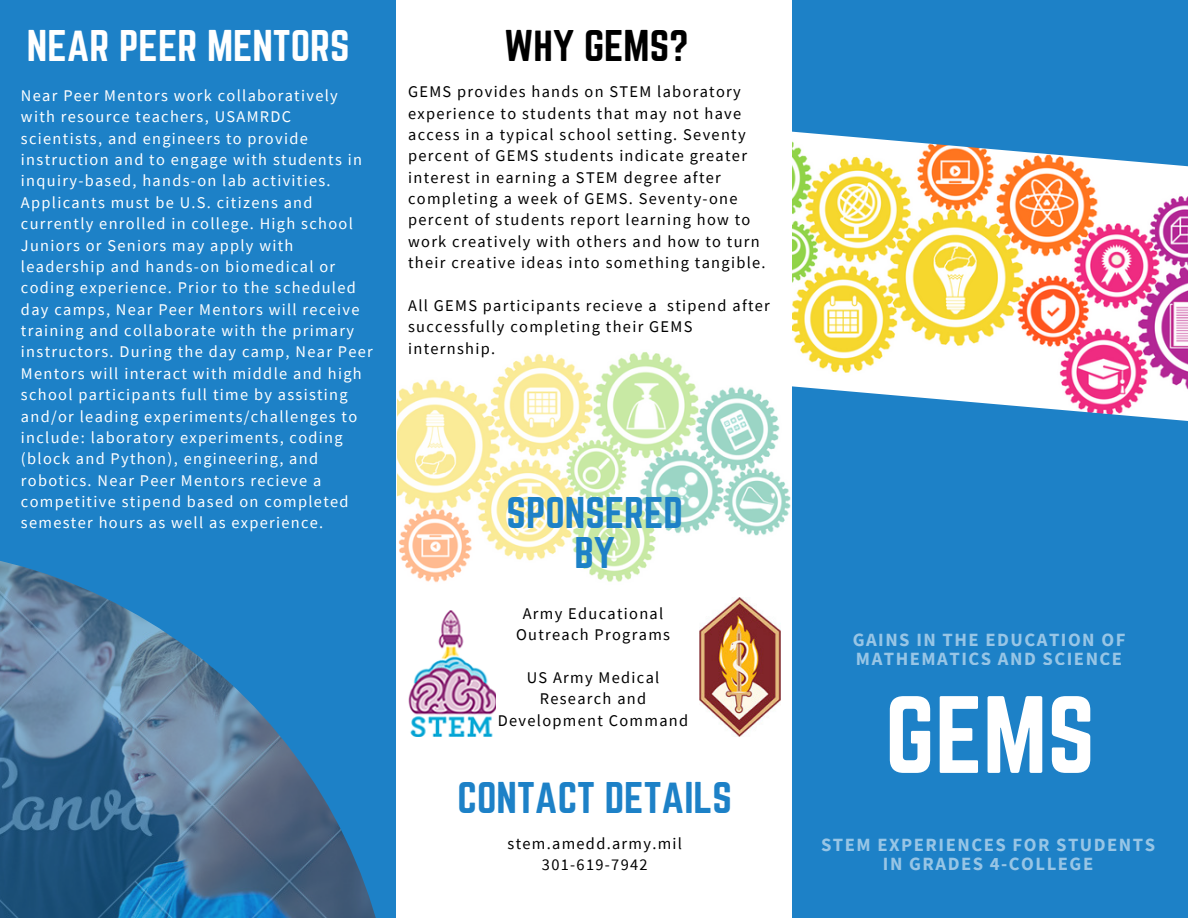
<style>
.page{position:relative;width:1188px;height:918px;background:#1d81c7}
.page>*{position:absolute;margin:0;border:0;box-sizing:border-box;transform-origin:0 0}
.t1{font:96px "Norwester";color:#fff}
.t2{font:38.85px/40.5px "Norwester";color:#1d81c7;text-align:center}
.t3{font:38.85px "Norwester";color:#fff}
.t4{font:38.85px "Norwester";color:#000}
.t5{font:700 18.75px/19.2px "Source Sans Pro";letter-spacing:.08em;color:#fff}
.t6{font:16.35px/21.3px "Source Sans Pro";letter-spacing:.08em;color:#fff}
.t7{font:16.35px/21.3px "Source Sans Pro";letter-spacing:.08em;color:#000;text-align:center}
</style>
<div class="page">
<div style="left:396px;top:0;width:396px;height:918px;background:#fff"></div>
<img style="left:0;top:561px;width:376px;height:357px">
<img style="left:792px;top:132px;width:396px;height:289px">
<img style="left:397px;top:352px;width:394px;height:231px">
<img style="left:408px;top:610px;width:88px;height:126px">
<img style="left:699px;top:598px;width:81px;height:138px">
<h2 class="t3" style="left:27px;top:27px;width:324px">NEAR PEER MENTORS</h2>
<p class="t6" style="left:21px;top:84px;width:353px">Near Peer Mentors work collaboratively with resource teachers, USAMRDC scientists, and engineers to provide instruction and to engage with students in inquiry-based, hands-on lab activities.<br>Applicants must be U.S. citizens and currently enrolled in college. High school Juniors or Seniors may apply with leadership and hands-on biomedical or coding experience. Prior to the scheduled day camps, Near Peer Mentors will receive training and collaborate with the primary instructors. During the day camp, Near Peer Mentors will interact with middle and high school participants full time by assisting and/or leading experiments/challenges to include: laboratory experiments, coding (block and Python), engineering, and robotics. Near Peer Mentors recieve a competitive stipend based on completed semester hours as well as experience.</p>
<h2 class="t4" style="left:504px;top:27px;width:186px">WHY GEMS?</h2>
<p class="t7" style="left:408px;top:81px;width:359px;text-align:left">GEMS provides hands on STEM laboratory experience to students that may not have access in a typical school setting. Seventy percent of GEMS students indicate greater interest in earning a STEM degree after completing a week of GEMS. Seventy-one percent of students report learning how to work creatively with others and how to turn their creative ideas into something tangible.</p>
<p class="t7" style="left:408px;top:294px;width:363px;text-align:left">All GEMS participants recieve a stipend after successfully completing their GEMS internship.</p>
<h2 class="t2" style="left:507px;top:494px;width:178px">SPONSERED<br>BY</h2>
<p class="t7" style="left:516px;top:602px;width:156px">Army Educational<br>Outreach Programs</p>
<p class="t7" style="left:498px;top:666px;width:192px">US Army Medical<br>Research and<br>Development Command</p>
<h2 class="t2" style="left:458px;top:779px;width:276px">CONTACT DETAILS</h2>
<p class="t7" style="left:508px;top:832px;width:176px">stem.amedd.army.mil<br>301-619-7942</p>
<p class="t5" style="left:853px;top:629px;width:274px">GAINS IN THE EDUCATION OF<br>MATHEMATICS AND SCIENCE</p>
<h1 class="t1" style="left:885px;top:689px;width:212px">GEMS</h1>
<p class="t5" style="left:821px;top:835px;width:336px;text-align:center">STEM EXPERIENCES FOR STUDENTS<br>IN GRADES 4-COLLEGE</p>
</div>
